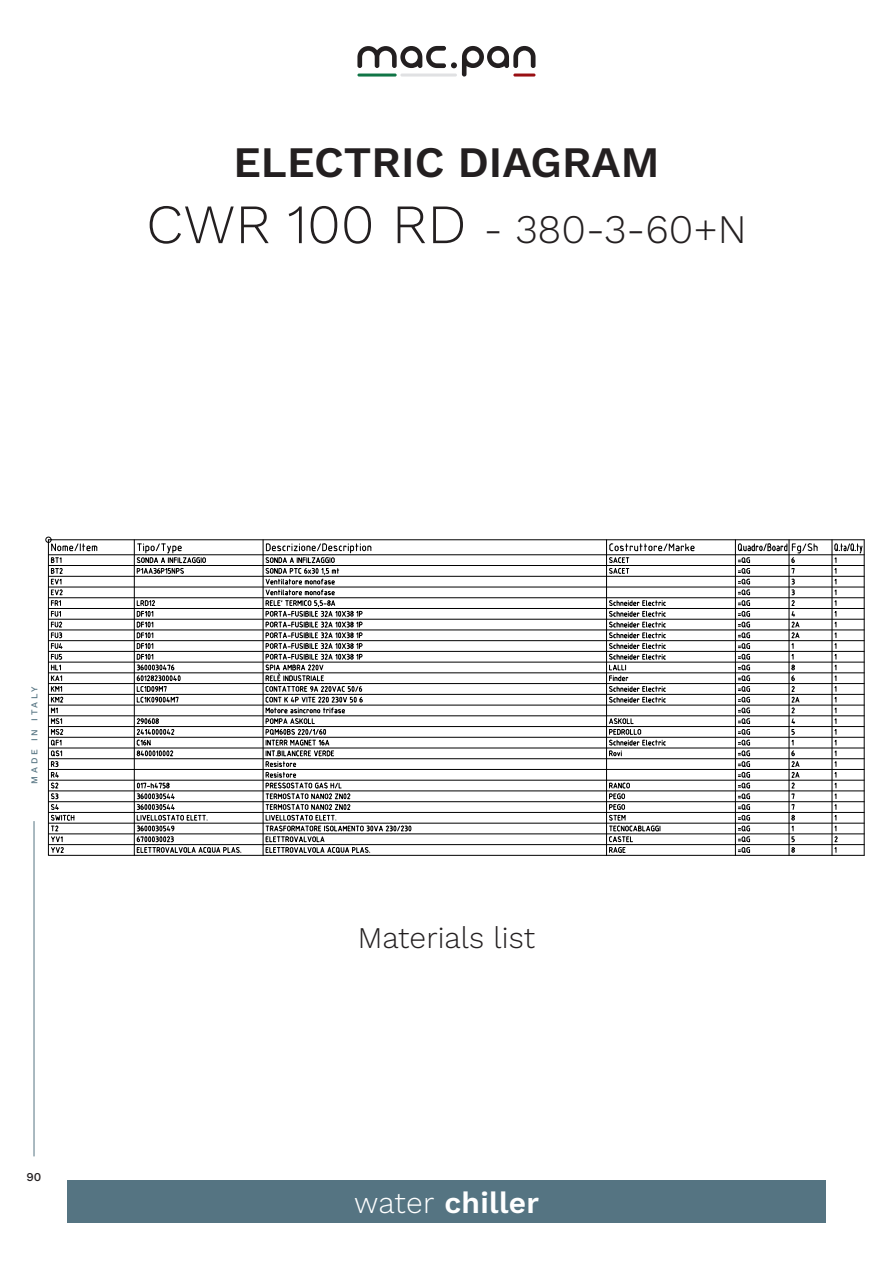
<style>
.page{position:relative;width:893px;height:1263px;background:#fff}
.page>*{position:absolute;margin:0;border:0;box-sizing:border-box;transform-origin:0 0}
.t1{font:600 43.5px "Work Sans";color:#231f20}
.t2{font:300 40.5px "Work Sans";color:#231f20}
.t3{font:300 30px "Work Sans";color:#231f20}
.t4{font:600 30px "Work Sans";letter-spacing:.01em;color:#fff}
.t5{font:500 12px "Work Sans";color:#231f20}
.t6{font:500 9px "Work Sans";letter-spacing:.3em;color:#557482}
.s1{font-size:55.5px}
.s2{font-weight:300}
</style>
<div class="page">
<div style="left:67px;top:1180px;width:759px;height:42px;background:#557482"></div>
<hr style="left:34px;top:821px;width:1px;height:335px;background:#557482">
<div style="left:45px;top:537px;width:7px;height:6px;border:1px solid #000;border-radius:50%"></div>
<svg style="left:48px;top:539px;width:816px;height:317px"></svg>
<hr style="left:134px;top:540px;width:1px;height:315px;background:#000">
<hr style="left:263px;top:540px;width:1px;height:315px;background:#000">
<hr style="left:606px;top:540px;width:1px;height:315px;background:#000">
<hr style="left:735px;top:540px;width:1px;height:315px;background:#000">
<hr style="left:789px;top:540px;width:1px;height:315px;background:#000">
<hr style="left:832px;top:540px;width:1px;height:315px;background:#000">
<hr style="left:864px;top:540px;width:1px;height:315px;background:#000">
<svg style="left:357px;top:46px;width:178px;height:31px"></svg>
<hr style="left:513px;top:74px;width:22px;height:3px;background:#990f13;border-radius:2px">
<hr style="left:400px;top:74px;width:57px;height:3px;background:#e0e1e3;border-radius:2px">
<hr style="left:357px;top:74px;width:40px;height:3px;background:#107546;border-radius:2px">
<p class="t1" style="left:233px;top:129px;width:428px">ELECTRIC DIAGRAM</p>
<p class="t2" style="left:146px;top:199px;width:602px"><span class="s1">CWR 100 RD</span> - 380-3-60+N</p>
<p class="t6" style="left:28px;top:784px;width:98px;rotate:-90deg">MADE IN ITALY</p>
<p class="t5" style="left:27px;top:1168px;width:16px">90</p>
<p class="t3" style="left:358px;top:914px;width:179px">Materials list</p>
<p class="t4" style="left:354px;top:1180px;width:187px"><span class="s2">water</span> chiller</p>
</div>
